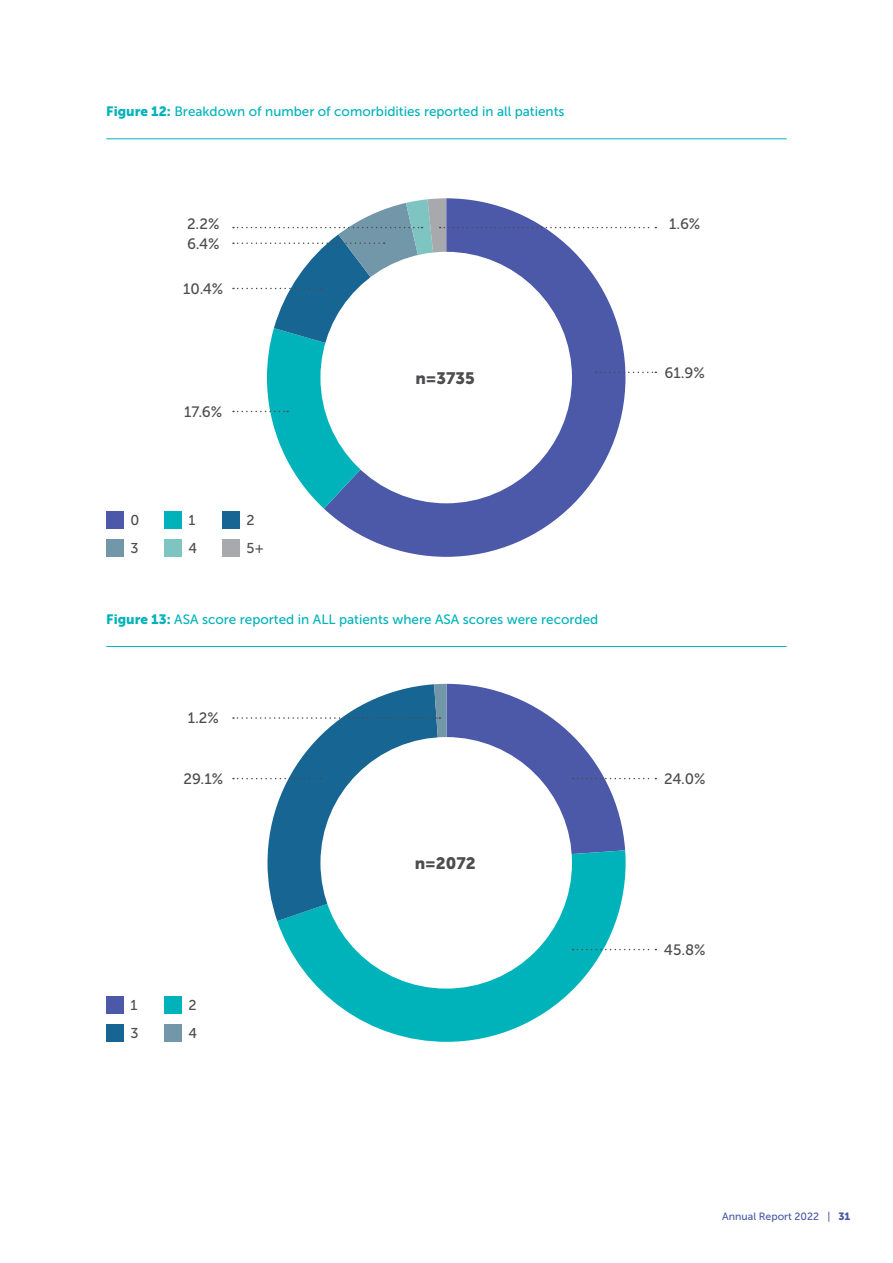
<style>
.page{position:relative;width:893px;height:1263px;background:#fff}
.page>*{position:absolute;margin:0;border:0;box-sizing:border-box;transform-origin:0 0}
.t1{font:16.5px "Museo Sans 900";color:#4d4d4f}
.t2{font:15px/19.5px "Museo Sans 500";color:#4d4d4f}
.t3{font:14.25px/28px "Museo Sans 500";color:#4d4d4f}
.t4{font:13.5px "Museo Sans 500";color:#00b3ba}
.t5{font:10.5px "Museo Sans 500";color:#4b59a8}
.s1{font-family:"Museo Sans 900"}
</style>
<div class="page">
<svg style="left:277px;top:921px;width:348px;height:121px;fill:#00b3ba"></svg>
<div style="left:320px;top:737px;width:252px;height:251px;background:#fff;border-radius:50%"></div>
<hr style="left:106px;top:138px;width:681px;height:1px;background:#00b3ba">
<hr style="left:106px;top:646px;width:681px;height:1px;background:#00b3ba">
<svg style="left:324px;top:509px;width:244px;height:48px;fill:#4b59a8"></svg>
<svg style="left:573px;top:949px;width:83px;height:1px"></svg>
<svg style="left:233px;top:684px;width:423px;height:237px"></svg>
<svg style="left:233px;top:198px;width:423px;height:311px"></svg>
<div style="left:106px;top:996px;width:18px;height:18px;background:#4b59a8"></div>
<div style="left:106px;top:511px;width:18px;height:18px;background:#4b59a8"></div>
<div style="left:106px;top:1024px;width:18px;height:18px;background:#166592"></div>
<div style="left:106px;top:539px;width:18px;height:18px;background:#7297a9"></div>
<div style="left:164px;top:996px;width:18px;height:18px;background:#00b3ba"></div>
<div style="left:164px;top:511px;width:18px;height:18px;background:#00b3ba"></div>
<div style="left:164px;top:1024px;width:18px;height:18px;background:#7297a9"></div>
<div style="left:164px;top:539px;width:18px;height:18px;background:#7ec4c1"></div>
<div style="left:222px;top:511px;width:18px;height:18px;background:#166592"></div>
<div style="left:222px;top:539px;width:18px;height:18px;background:#a7a9ac"></div>
<p class="t4" style="left:106px;top:104px;width:460px"><span class="s1">Figure 12:</span> Breakdown of number of comorbidities reported in all patients</p>
<p class="t3" style="left:130px;top:506px;width:10px">0</p>
<p class="t3" style="left:130px;top:534px;width:10px">3</p>
<p class="t2" style="left:187px;top:214px;width:34px">2.2%<br>6.4%</p>
<p class="t2" style="left:183px;top:279px;width:42px">10.4%</p>
<p class="t2" style="left:184px;top:402px;width:40px">17.6%</p>
<p class="t3" style="left:188px;top:506px;width:8px">1</p>
<p class="t3" style="left:188px;top:534px;width:10px">4</p>
<p class="t3" style="left:246px;top:506px;width:19px">2<br>5+</p>
<p class="t1" style="left:415px;top:369px;width:61px">n=3735</p>
<p class="t4" style="left:106px;top:612px;width:493px"><span class="s1">Figure 13:</span> ASA score reported in ALL patients where ASA scores were recorded</p>
<p class="t2" style="left:188px;top:708px;width:33px">1.2%</p>
<p class="t2" style="left:183px;top:769px;width:41px">29.1%</p>
<p class="t3" style="left:130px;top:991px;width:8px">1</p>
<p class="t3" style="left:130px;top:1019px;width:10px">3</p>
<p class="t3" style="left:188px;top:991px;width:10px">2</p>
<p class="t3" style="left:188px;top:1019px;width:10px">4</p>
<p class="t1" style="left:415px;top:854px;width:62px">n=2072</p>
<p class="t2" style="left:669px;top:214px;width:33px">1.6%</p>
<p class="t2" style="left:665px;top:363px;width:42px">61.9%</p>
<p class="t2" style="left:664px;top:769px;width:43px">24.0%</p>
<p class="t2" style="left:664px;top:940px;width:43px">45.8%</p>
<p class="t5" style="left:722px;top:1211px;width:130px">Annual Report 2022 | <span class="s1">31</span></p>
</div>
